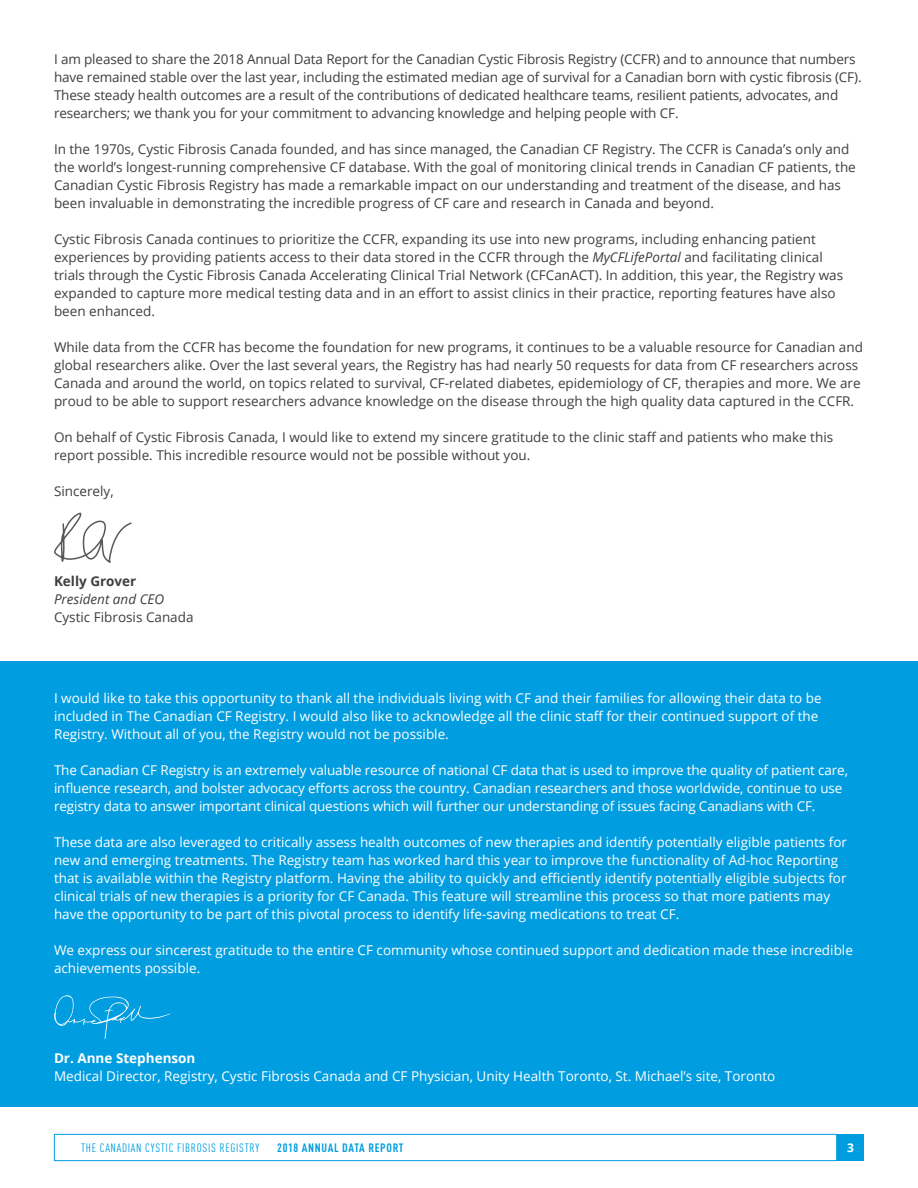
<style>
.page{position:relative;width:918px;height:1188px;background:#fff}
.page>*{position:absolute;margin:0;border:0;box-sizing:border-box;transform-origin:0 0}
.t1{font:13.5px/18px "Open Sans";color:#3e3e3f}
.t2{font:13.5px/18px "Open Sans";color:#fff}
.t3{font:700 13.5px "Open Sans";color:#fff}
.t4{font:italic 13.5px "Open Sans";color:#3e3e3f}
.t5{font:700 13.5px "Open Sans";color:#3e3e3f}
.t6{font:condensed 12px "DINOT";letter-spacing:.06em;color:#009de0}
.t7{font:700 condensed 12px "DINOT";letter-spacing:.06em;color:#009de0}
.t8{font:700 12px "Open Sans";color:#fff}
.s1{font-style:italic}
</style>
<div class="page">
<div style="left:837px;top:1134px;width:27px;height:27px;background:#009de0"></div>
<div style="left:54px;top:1134px;width:783px;height:27px;border:1px solid #009de0"></div>
<div style="left:0;top:662px;width:918px;height:445px;background:#009de0"></div>
<svg style="left:54px;top:513px;width:78px;height:50px"></svg>
<svg style="left:54px;top:995px;width:117px;height:44px"></svg>
<p class="t1" style="left:54px;top:50px;width:809px">I am pleased to share the 2018 Annual Data Report for the Canadian Cystic Fibrosis Registry (CCFR) and to announce that numbers have remained stable over the last year, including the estimated median age of survival for a Canadian born with cystic fibrosis (CF).<br>These steady health outcomes are a result of the contributions of dedicated healthcare teams, resilient patients, advocates, and researchers; we thank you for your commitment to advancing knowledge and helping people with CF.</p>
<p class="t1" style="left:54px;top:140px;width:803px">In the 1970s, Cystic Fibrosis Canada founded, and has since managed, the Canadian CF Registry. The CCFR is Canada’s only and the world’s longest-running comprehensive CF database. With the goal of monitoring clinical trends in Canadian CF patients, the Canadian Cystic Fibrosis Registry has made a remarkable impact on our understanding and treatment of the disease, and has been invaluable in demonstrating the incredible progress of CF care and research in Canada and beyond.</p>
<p class="t1" style="left:54px;top:230px;width:791px">Cystic Fibrosis Canada continues to prioritize the CCFR, expanding its use into new programs, including enhancing patient experiences by providing patients access to their data stored in the CCFR through the <span class="s1">MyCFLifePortal</span> and facilitating clinical trials through the Cystic Fibrosis Canada Accelerating Clinical Trial Network (CFCanACT). In addition, this year, the Registry was expanded to capture more medical testing data and in an effort to assist clinics in their practice, reporting features have also been enhanced.</p>
<p class="t1" style="left:54px;top:338px;width:811px">While data from the CCFR has become the foundation for new programs, it continues to be a valuable resource for Canadian and global researchers alike. Over the last several years, the Registry has had nearly 50 requests for data from CF researchers across Canada and around the world, on topics related to survival, CF-related diabetes, epidemiology of CF, therapies and more. We are proud to be able to support researchers advance knowledge on the disease through the high quality data captured in the CCFR.</p>
<p class="t1" style="left:54px;top:428px;width:781px">On behalf of Cystic Fibrosis Canada, I would like to extend my sincere gratitude to the clinic staff and patients who make this report possible. This incredible resource would not be possible without you.</p>
<p class="t1" style="left:54px;top:482px;width:61px">Sincerely,</p>
<p class="t5" style="left:54px;top:572px;width:84px">Kelly Grover</p>
<p class="t4" style="left:54px;top:590px;width:112px">President and CEO</p>
<p class="t1" style="left:54px;top:608px;width:141px">Cystic Fibrosis Canada</p>
<p class="t2" style="left:54px;top:689px;width:769px">I would like to take this opportunity to thank all the individuals living with CF and their families for allowing their data to be included in The Canadian CF Registry. I would also like to acknowledge all the clinic staff for their continued support of the<br>Registry. Without all of you, the Registry would not be possible.</p>
<p class="t2" style="left:54px;top:761px;width:796px">The Canadian CF Registry is an extremely valuable resource of national CF data that is used to improve the quality of patient care, influence research, and bolster advocacy efforts across the country. Canadian researchers and those worldwide, continue to use registry data to answer important clinical questions which will further our understanding of issues facing Canadians with CF.</p>
<p class="t2" style="left:54px;top:833px;width:795px">These data are also leveraged to critically assess health outcomes of new therapies and identify potentially eligible patients for new and emerging treatments. The Registry team has worked hard this year to improve the functionality of Ad-hoc Reporting that is available within the Registry platform. Having the ability to quickly and efficiently identify potentially eligible subjects for clinical trials of new therapies is a priority for CF Canada. This feature will streamline this process so that more patients may have the opportunity to be part of this pivotal process to identify life-saving medications to treat CF.</p>
<p class="t2" style="left:54px;top:941px;width:800px">We express our sincerest gratitude to the entire CF community whose continued support and dedication made these incredible achievements possible.</p>
<p class="t3" style="left:54px;top:1048px;width:143px">Dr. Anne Stephenson</p>
<p class="t2" style="left:54px;top:1067px;width:723px">Medical Director, Registry, Cystic Fibrosis Canada and CF Physician, Unity Health Toronto, St. Michael’s site, Toronto</p>
<p class="t6" style="left:81px;top:1141px;width:180px">THE CANADIAN CYSTIC FIBROSIS REGISTRY</p>
<p class="t7" style="left:277px;top:1141px;width:128px">2018 ANNUAL DATA REPORT</p>
<p class="t8" style="left:847px;top:1139px;width:8px">3</p>
</div>
